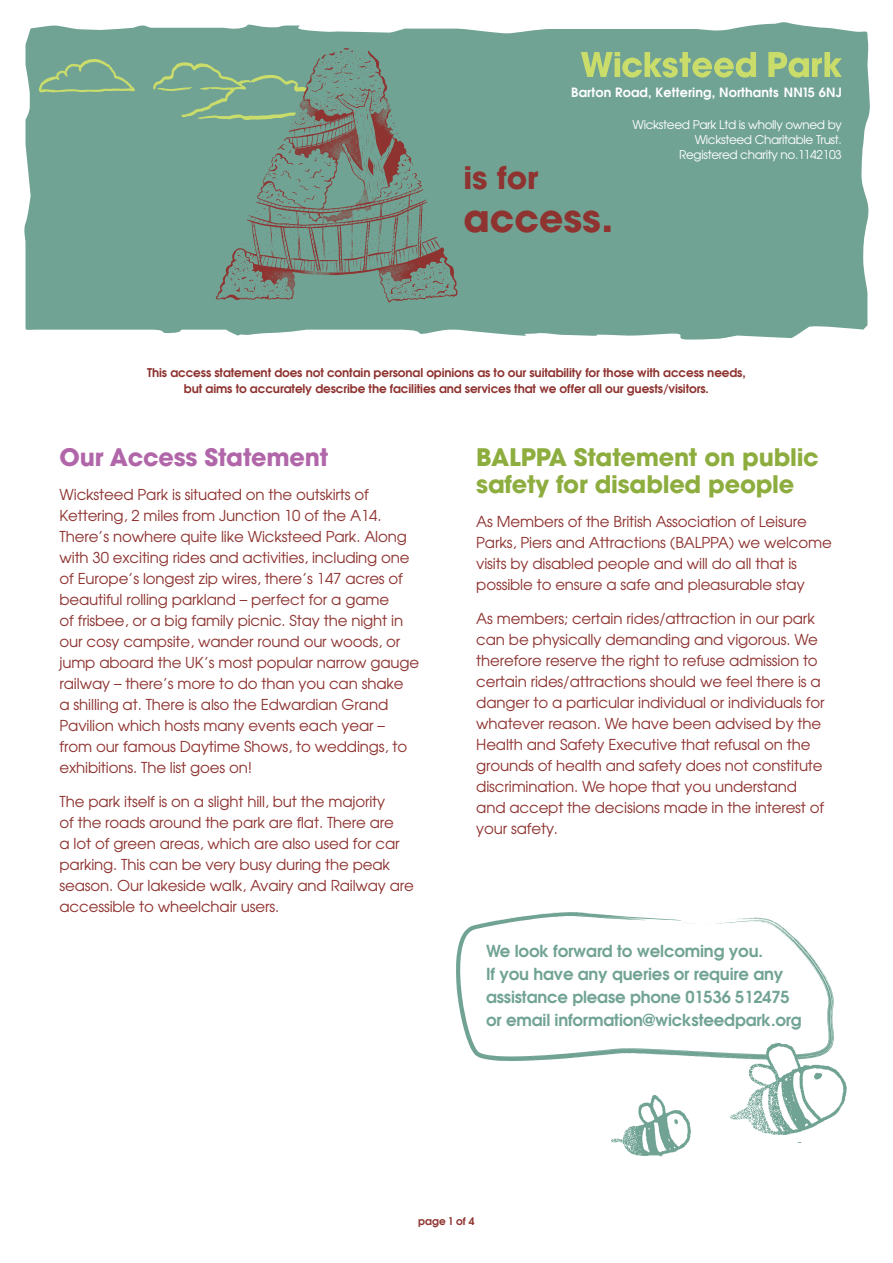
<style>
.page{position:relative;width:893px;height:1263px;background:#fff}
.page>*{position:absolute;margin:0;border:0;box-sizing:border-box;transform-origin:0 0}
.t1{font:700 37.65px "Avant Garde";color:#8e3330}
.t2{font:700 30.75px "Avant Garde";color:#8e3330}
.t3{font:700 24px/27px "Avant Garde";letter-spacing:-.01em;color:#8dad3e}
.t4{font:700 24px "Avant Garde";letter-spacing:-.01em;color:#b166a9}
.t5{font:600 16.5px/23.1px "Avant Garde";letter-spacing:-.01em;color:#71a395}
.t6{font:15px/21px "Avant Garde";letter-spacing:-.01em;color:#8e3330}
.t7{font:600 12.75px "Avant Garde";letter-spacing:.01em;color:#fff}
.t8{font:600 12px/16.5px "Avant Garde";letter-spacing:-.01em;color:#8e3330;text-align:center}
.t9{font:12px/15px "Avant Garde";letter-spacing:-.03em;color:#fff;text-align:right}
.t10{font:600 10.5px "Avant Garde";color:#8e3330}
</style>
<div class="page">
<svg style="left:24px;top:22px;width:846px;height:318px;fill:#71a395"></svg>
<svg style="left:581px;top:52px;width:175px;height:26px"></svg>
<svg style="left:768px;top:52px;width:74px;height:26px"></svg>
<img style="left:24px;top:38px;width:325px;height:91px">
<img style="left:208px;top:42px;width:259px;height:264px">
<svg style="left:456px;top:912px;width:377px;height:149px"></svg>
<svg style="left:720px;top:918px;width:114px;height:94px"></svg>
<svg style="left:681px;top:1056px;width:36px;height:3px"></svg>
<svg style="left:482px;top:912px;width:86px;height:12px"></svg>
<img style="left:611px;top:1095px;width:80px;height:62px">
<svg style="left:732px;top:1019px;width:101px;height:7px"></svg>
<img style="left:717px;top:1026px;width:130px;height:117px">
<p class="t7" style="left:571px;top:84px;width:272px">Barton Road, Kettering, Northants NN15 6NJ</p>
<p class="t9" style="left:633px;top:117px;width:211px">Wicksteed Park Ltd is wholly owned by<br>Wicksteed Charitable Trust.<br>Registered charity no. 1142103</p>
<p class="t2" style="left:463px;top:158px;width:76px">is for</p>
<p class="t1" style="left:463px;top:194px;width:151px">access.</p>
<p class="t8" style="left:147px;top:364px;width:600px">This access statement does not contain personal opinions as to our suitability for those with access needs, but aims to accurately describe the facilities and services that we offer all our guests/visitors.</p>
<p class="t4" style="left:60px;top:442px;width:270px">Our Access Statement</p>
<p class="t6" style="left:60px;top:484px;width:361px">Wicksteed Park is situated on the outskirts of Kettering, 2 miles from Junction 10 of the A14.<br>There’s nowhere quite like Wicksteed Park. Along with 30 exciting rides and activities, including one of Europe’s longest zip wires, there’s 147 acres of beautiful rolling parkland – perfect for a game<br>of frisbee, or a big family picnic. Stay the night in our cosy campsite, wander round our woods, or jump aboard the UK’s most popular narrow gauge railway – there’s more to do than you can shake<br>a shilling at. There is also the Edwardian Grand Pavilion which hosts many events each year – from our famous Daytime Shows, to weddings, to exhibitions. The list goes on!</p>
<p class="t6" style="left:60px;top:790px;width:356px">The park itself is on a slight hill, but the majority<br>of the roads around the park are flat. There are<br>a lot of green areas, which are also used for car parking. This can be very busy during the peak season. Our lakeside walk, Avairy and Railway are accessible to wheelchair users.</p>
<p class="t3" style="left:476px;top:444px;width:344px">BALPPA Statement on public safety for disabled people</p>
<p class="t6" style="left:476px;top:511px;width:357px">As Members of the British Association of Leisure Parks, Piers and Attractions (BALPPA) we welcome visits by disabled people and will do all that is possible to ensure a safe and pleasurable stay</p>
<p class="t6" style="left:476px;top:607px;width:350px">As members; certain rides/attraction in our park can be physically demanding and vigorous. We therefore reserve the right to refuse admission to certain rides/attractions should we feel there is a danger to a particular individual or individuals for whatever reason. We have been advised by the Health and Safety Executive that refusal on the grounds of health and safety does not constitute discrimination. We hope that you understand and accept the decisions made in the interest of your safety.</p>
<p class="t5" style="left:486px;top:939px;width:317px">We look forward to welcoming you.<br>If you have any queries or require any assistance please phone 01536 512475 or email information@wicksteedpark.org</p>
<p class="t10" style="left:418px;top:1214px;width:58px">page 1 of 4</p>
</div>
